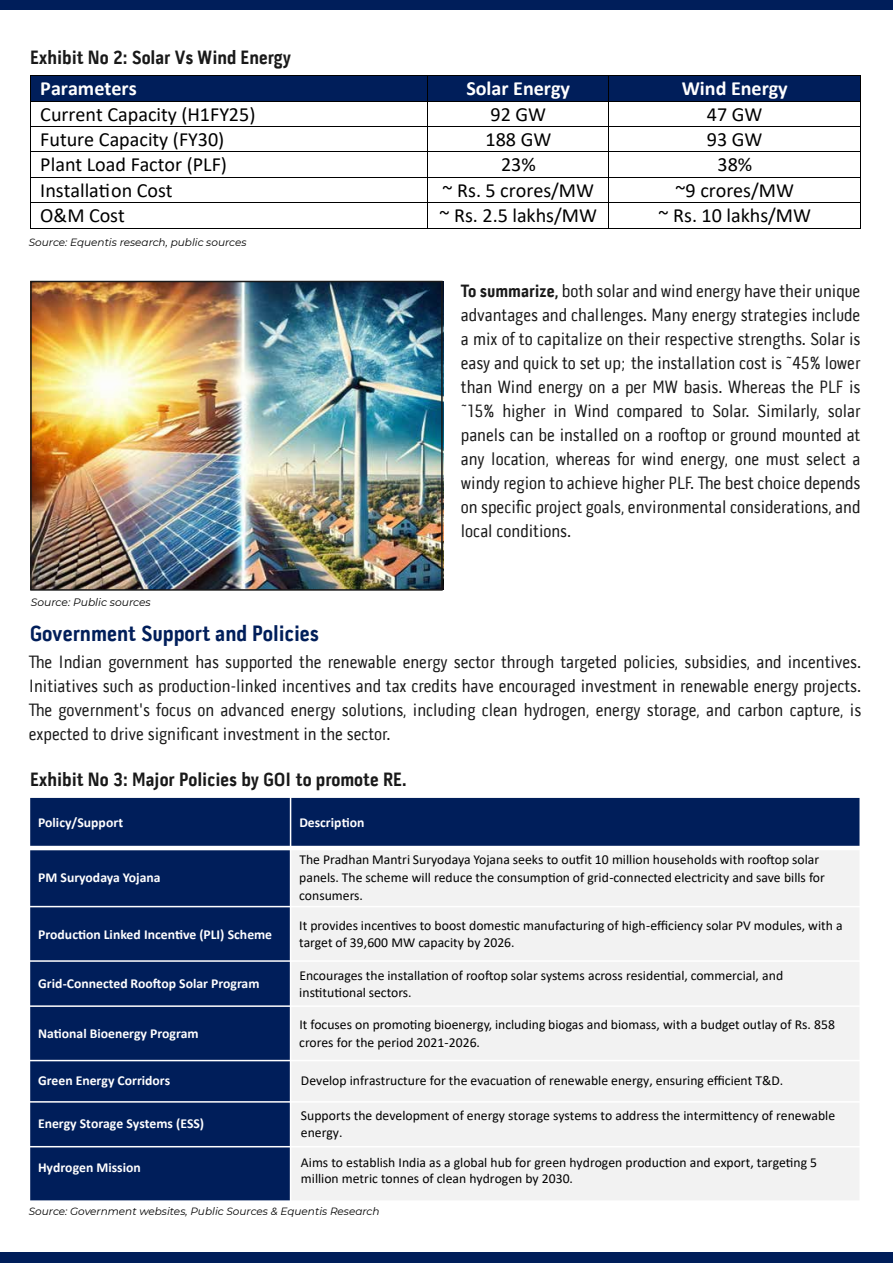
<style>
.page{position:relative;width:893px;height:1263px;background:#fff}
.page>*{position:absolute;margin:0;border:0;box-sizing:border-box;transform-origin:0 0}
.t1{font:700 22.5px "Pill Gothic 300 mg";color:#001e5a}
.t2{font:20.1px "Calibri";color:#000}
.t3{font:700 20.1px "Calibri";letter-spacing:-.005em;color:#fff}
.t4{font:700 19.5px "Pill Gothic 300 mg";color:#191919}
.t5{font:18px/24px "Pill Gothic 300 mg";color:#191919;text-align:justify}
.t6{font:13.65px/17.7px "Calibri";color:#000}
.t7{font:700 13.65px "Calibri";color:#fff}
.t8{font:italic 10.65px "Montserrat";color:#000}
.t9{font:italic 10.5px "Montserrat";color:#000}
.s1{font-weight:700}
</style>
<div class="page">
<div style="left:29px;top:797px;width:262px;height:51px;background:#001e5a"></div>
<div style="left:291px;top:797px;width:569px;height:51px;background:#001e5a"></div>
<div style="left:29px;top:848px;width:262px;height:58px;background:#001e5a"></div>
<div style="left:291px;top:848px;width:569px;height:58px;background:#f2f2f2"></div>
<div style="left:29px;top:906px;width:262px;height:55px;background:#001e5a"></div>
<div style="left:291px;top:906px;width:569px;height:55px;background:#f2f2f2"></div>
<div style="left:29px;top:961px;width:262px;height:45px;background:#001e5a"></div>
<div style="left:291px;top:961px;width:569px;height:45px;background:#f2f2f2"></div>
<div style="left:29px;top:1006px;width:262px;height:54px;background:#001e5a"></div>
<div style="left:291px;top:1006px;width:569px;height:54px;background:#f2f2f2"></div>
<div style="left:29px;top:1060px;width:262px;height:42px;background:#001e5a"></div>
<div style="left:291px;top:1060px;width:569px;height:42px;background:#f2f2f2"></div>
<div style="left:29px;top:1102px;width:262px;height:45px;background:#001e5a"></div>
<div style="left:291px;top:1102px;width:569px;height:45px;background:#f2f2f2"></div>
<div style="left:29px;top:1147px;width:262px;height:54px;background:#001e5a"></div>
<div style="left:291px;top:1147px;width:569px;height:54px;background:#f2f2f2"></div>
<hr style="left:290px;top:797px;width:1px;height:405px;background:#fff">
<hr style="left:29px;top:846px;width:832px;height:4px;background:#fff">
<hr style="left:29px;top:906px;width:832px;height:1px;background:#fff">
<hr style="left:29px;top:960px;width:832px;height:2px;background:#fff">
<hr style="left:29px;top:1005px;width:832px;height:2px;background:#fff">
<hr style="left:29px;top:1060px;width:832px;height:1px;background:#fff">
<hr style="left:29px;top:1101px;width:832px;height:1px;background:#fff">
<hr style="left:29px;top:1146px;width:832px;height:1px;background:#fff">
<hr style="left:29px;top:797px;width:1px;height:405px;background:#fff">
<hr style="left:859px;top:797px;width:2px;height:405px;background:#fff">
<hr style="left:29px;top:796px;width:832px;height:2px;background:#fff">
<hr style="left:29px;top:1200px;width:832px;height:2px;background:#fff">
<div style="left:0;top:1253px;width:893px;height:10px;background:#001e5a"></div>
<div style="left:0;top:0;width:893px;height:9px;background:#001e5a"></div>
<div style="left:31px;top:76px;width:396px;height:25px;background:#001e5a"></div>
<div style="left:428px;top:76px;width:180px;height:25px;background:#001e5a"></div>
<div style="left:609px;top:76px;width:251px;height:25px;background:#001e5a"></div>
<hr style="left:31px;top:75px;width:396px;height:1px;background:#000">
<hr style="left:428px;top:75px;width:180px;height:1px;background:#000">
<hr style="left:609px;top:75px;width:251px;height:1px;background:#000">
<hr style="left:31px;top:101px;width:396px;height:1px;background:#000">
<hr style="left:428px;top:101px;width:180px;height:1px;background:#000">
<hr style="left:609px;top:101px;width:251px;height:1px;background:#000">
<hr style="left:31px;top:126px;width:396px;height:1px;background:#000">
<hr style="left:428px;top:126px;width:180px;height:1px;background:#000">
<hr style="left:609px;top:126px;width:251px;height:1px;background:#000">
<hr style="left:31px;top:151px;width:396px;height:1px;background:#000">
<hr style="left:428px;top:151px;width:180px;height:1px;background:#000">
<hr style="left:609px;top:151px;width:251px;height:1px;background:#000">
<hr style="left:31px;top:177px;width:396px;height:1px;background:#000">
<hr style="left:428px;top:177px;width:180px;height:1px;background:#000">
<hr style="left:609px;top:177px;width:251px;height:1px;background:#000">
<hr style="left:31px;top:202px;width:396px;height:1px;background:#000">
<hr style="left:428px;top:202px;width:180px;height:1px;background:#000">
<hr style="left:609px;top:202px;width:251px;height:1px;background:#000">
<svg style="left:30px;top:75px;width:1px;height:154px"></svg>
<hr style="left:31px;top:228px;width:396px;height:1px;background:#000">
<svg style="left:427px;top:75px;width:1px;height:154px"></svg>
<hr style="left:428px;top:228px;width:180px;height:1px;background:#000">
<svg style="left:608px;top:75px;width:1px;height:154px"></svg>
<hr style="left:609px;top:228px;width:251px;height:1px;background:#000">
<svg style="left:860px;top:75px;width:1px;height:154px"></svg>
<img style="left:33px;top:284px;width:407px;height:304px">
<div style="left:30px;top:281px;width:413px;height:310px;border:2px solid #191919"></div>
<p class="t4" style="left:30px;top:46px;width:263px">Exhibit No 2: Solar Vs Wind Energy</p>
<p class="t3" style="left:40px;top:74px;width:98px">Parameters</p>
<p class="t3" style="left:466px;top:74px;width:105px">Solar Energy</p>
<p class="t3" style="left:682px;top:74px;width:108px">Wind Energy</p>
<p class="t2" style="left:40px;top:100px;width:217px">Current Capacity (H1FY25)</p>
<p class="t2" style="left:490px;top:100px;width:57px">92 GW</p>
<p class="t2" style="left:707px;top:100px;width:57px">47 GW</p>
<p class="t2" style="left:40px;top:125px;width:186px">Future Capacity (FY30)</p>
<p class="t2" style="left:485px;top:125px;width:67px">188 GW</p>
<p class="t2" style="left:707px;top:125px;width:57px">93 GW</p>
<p class="t2" style="left:40px;top:151px;width:188px">Plant Load Factor (PLF)</p>
<p class="t2" style="left:501px;top:151px;width:36px">23%</p>
<p class="t2" style="left:717px;top:151px;width:36px">38%</p>
<p class="t2" style="left:40px;top:176px;width:134px">Installation Cost</p>
<p class="t2" style="left:443px;top:176px;width:153px">~ Rs. 5 crores/MW</p>
<p class="t2" style="left:675px;top:176px;width:120px">~9 crores/MW</p>
<p class="t2" style="left:40px;top:201px;width:86px">O&amp;M Cost</p>
<p class="t2" style="left:439px;top:201px;width:159px">~ Rs. 2.5 lakhs/MW</p>
<p class="t2" style="left:659px;top:201px;width:154px">~ Rs. 10 lakhs/MW</p>
<p class="t9" style="left:29px;top:235px;width:219px">Source: Equentis research, public sources</p>
<p class="t8" style="left:31px;top:595px;width:121px">Source: Public sources</p>
<p class="t1" style="left:30px;top:619px;width:291px">Government Support and Policies</p>
<p class="t5" style="left:461px;top:279px;width:401px"><span class="s1">To summarize,</span> both solar and wind energy have their unique advantages and challenges. Many energy strategies include a mix of to capitalize on their respective strengths. Solar is easy and quick to set up; the installation cost is ~45% lower than Wind energy on a per MW basis. Whereas the PLF is ~15% higher in Wind compared to Solar. Similarly, solar panels can be installed on a rooftop or ground mounted at any location, whereas for wind energy, one must select a windy region to achieve higher PLF. The best choice depends on specific project goals, environmental considerations, and local conditions.</p>
<p class="t5" style="left:29px;top:650px;width:834px">The Indian government has supported the renewable energy sector through targeted policies, subsidies, and incentives.<br>Initiatives such as production-linked incentives and tax credits have encouraged investment in renewable energy projects.<br>The government's focus on advanced energy solutions, including clean hydrogen, energy storage, and carbon capture, is expected to drive significant investment in the sector.</p>
<p class="t4" style="left:30px;top:767px;width:378px">Exhibit No 3: Major Policies by GOI to promote RE.</p>
<p class="t7" style="left:38px;top:813px;width:86px">Policy/Support</p>
<p class="t7" style="left:299px;top:813px;width:67px">Description</p>
<p class="t6" style="left:299px;top:851px;width:527px">The Pradhan Mantri Suryodaya Yojana seeks to outfit 10 million households with rooftop solar panels. The scheme will reduce the consumption of grid-connected electricity and save bills for consumers.</p>
<p class="t7" style="left:38px;top:868px;width:124px">PM Suryodaya Yojana</p>
<p class="t7" style="left:38px;top:924px;width:235px">Production Linked Incentive (PLI) Scheme</p>
<p class="t7" style="left:38px;top:974px;width:223px">Grid-Connected Rooftop Solar Program</p>
<p class="t7" style="left:38px;top:1024px;width:162px">National Bioenergy Program</p>
<p class="t6" style="left:299px;top:916px;width:545px">It provides incentives to boost domestic manufacturing of high-efficiency solar PV modules, with a target of 39,600 MW capacity by 2026.</p>
<p class="t6" style="left:299px;top:966px;width:485px">Encourages the installation of rooftop solar systems across residential, commercial, and institutional sectors.</p>
<p class="t6" style="left:299px;top:1015px;width:537px">It focuses on promoting bioenergy, including biogas and biomass, with a budget outlay of Rs. 858 crores for the period 2021-2026.</p>
<p class="t7" style="left:38px;top:1071px;width:134px">Green Energy Corridors</p>
<p class="t6" style="left:301px;top:1071px;width:484px">Develop infrastructure for the evacuation of renewable energy, ensuring efficient T&amp;D.</p>
<p class="t7" style="left:38px;top:1114px;width:168px">Energy Storage Systems (ESS)</p>
<p class="t7" style="left:38px;top:1158px;width:104px">Hydrogen Mission</p>
<p class="t6" style="left:301px;top:1107px;width:536px;line-height:16.4px">Supports the development of energy storage systems to address the intermittency of renewable energy.</p>
<p class="t6" style="left:301px;top:1154px;width:518px;line-height:16.4px">Aims to establish India as a global hub for green hydrogen production and export, targeting 5 million metric tonnes of clean hydrogen by 2030.</p>
<p class="t9" style="left:29px;top:1204px;width:352px">Source: Government websites, Public Sources &amp; Equentis Research</p>
</div>
